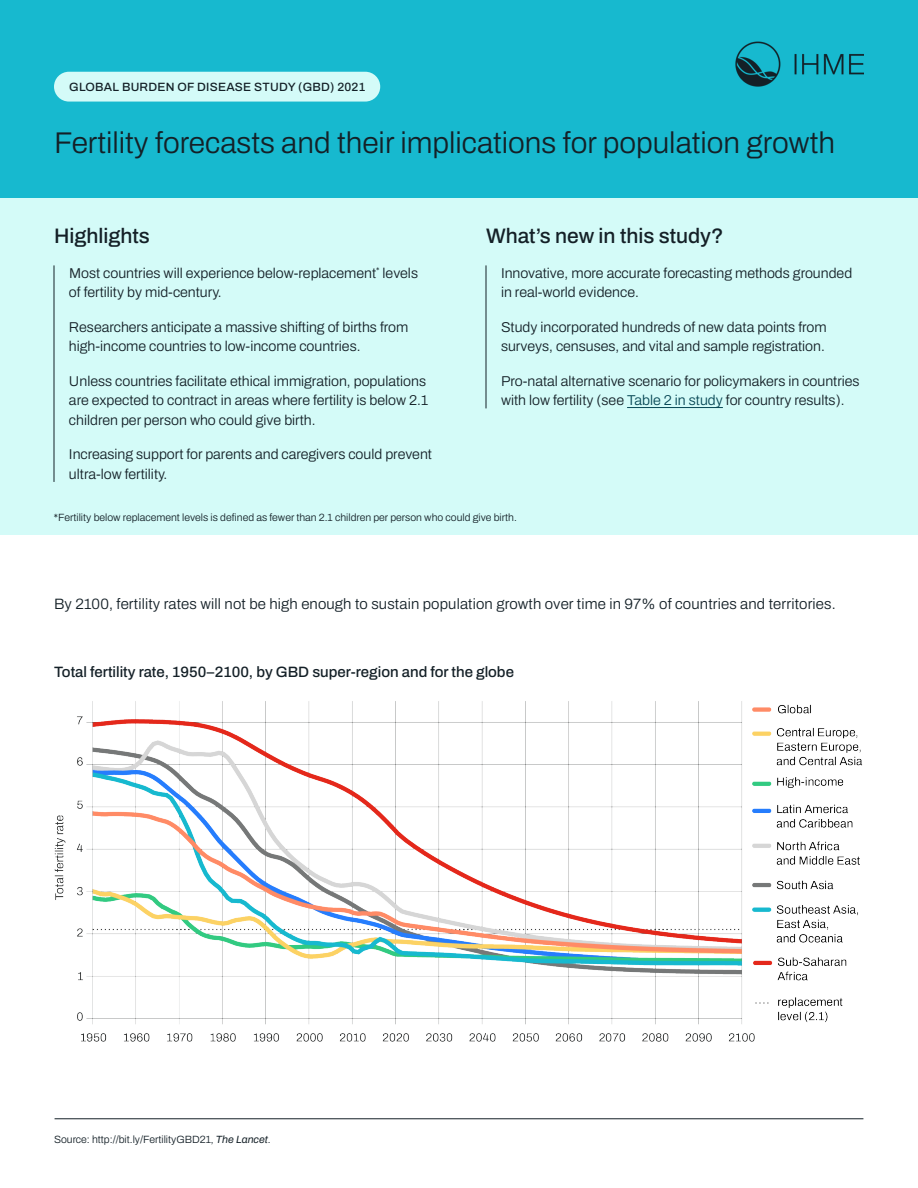
<style>
.page{position:relative;width:918px;height:1188px;background:#fff}
.page>*{position:absolute;margin:0;border:0;box-sizing:border-box;transform-origin:0 0}
.t1{font:300 30px "Archivo";color:#142027}
.t2{font:500 21px "Archivo";color:#142027}
.t3{font:300 15px "Archivo";letter-spacing:.01em;color:#142027}
.t4{font:500 15px "Archivo";color:#142027}
.t5{font:300 14.25px/19.5px "Archivo";color:#142027}
.t6{font:500 12px "Archivo";letter-spacing:.02em;color:#142027}
.t7{font:300 10.5px "Archivo";color:#142027}
.s1{color:#064654}
.s2{font-weight:400;font-style:italic}
</style>
<div class="page">
<div style="left:0;top:0;width:918px;height:198px;background:#17b9cf"></div>
<div style="left:54px;top:72px;width:326px;height:30px;background:#d4fbf8;border-radius:15px"></div>
<div style="left:0;top:198px;width:918px;height:337px;background:#d4fbf8"></div>
<hr style="left:54px;top:265px;width:1px;height:217px;background:#142027">
<hr style="left:486px;top:265px;width:1px;height:143px;background:#142027">
<hr style="left:627px;top:407px;width:96px;height:1px;background:#064654">
<hr style="left:55px;top:1118px;width:808px;height:1px;background:#142027">
<img style="left:736px;top:41px;width:128px;height:46px">
<img style="left:54px;top:701px;width:809px;height:341px">
<p class="t6" style="left:69px;top:78px;width:298px">GLOBAL BURDEN OF DISEASE STUDY (GBD) 2021</p>
<h1 class="t1" style="left:54px;top:120px;width:782px">Fertility forecasts and their implications for population growth</h1>
<h2 class="t2" style="left:54px;top:221px;width:97px">Highlights</h2>
<p class="t5" style="left:69px;top:263px;width:351px">Most countries will experience below-replacement<sup>*</sup> levels of fertility by mid-century.</p>
<p class="t5" style="left:69px;top:317px;width:341px">Researchers anticipate a massive shifting of births from high-income countries to low-income countries.</p>
<p class="t5" style="left:69px;top:371px;width:361px">Unless countries facilitate ethical immigration, populations are expected to contract in areas where fertility is below 2.1 children per person who could give birth.</p>
<p class="t5" style="left:69px;top:445px;width:365px">Increasing support for parents and caregivers could prevent ultra-low fertility.</p>
<h2 class="t2" style="left:486px;top:221px;width:239px">What’s new in this study?</h2>
<p class="t5" style="left:501px;top:263px;width:353px">Innovative, more accurate forecasting methods grounded in real-world evidence.</p>
<p class="t5" style="left:501px;top:317px;width:327px">Study incorporated hundreds of new data points from surveys, censuses, and vital and sample registration.</p>
<p class="t5" style="left:501px;top:371px;width:360px">Pro-natal alternative scenario for policymakers in countries with low fertility (see <span class="s1">Table 2 in study</span> for country results).</p>
<p class="t7" style="left:54px;top:510px;width:464px">*Fertility below replacement levels is defined as fewer than 2.1 children per person who could give birth.</p>
<p class="t3" style="left:54px;top:593px;width:783px">By 2100, fertility rates will not be high enough to sustain population growth over time in 97% of countries and territories.</p>
<p class="t4" style="left:54px;top:660px;width:461px">Total fertility rate, 1950–2100, by GBD super-region and for the globe</p>
<p class="t7" style="left:54px;top:1132px;width:218px">Source: http://bit.ly/FertilityGBD21, <span class="s2">The Lancet</span>.</p>
</div>
